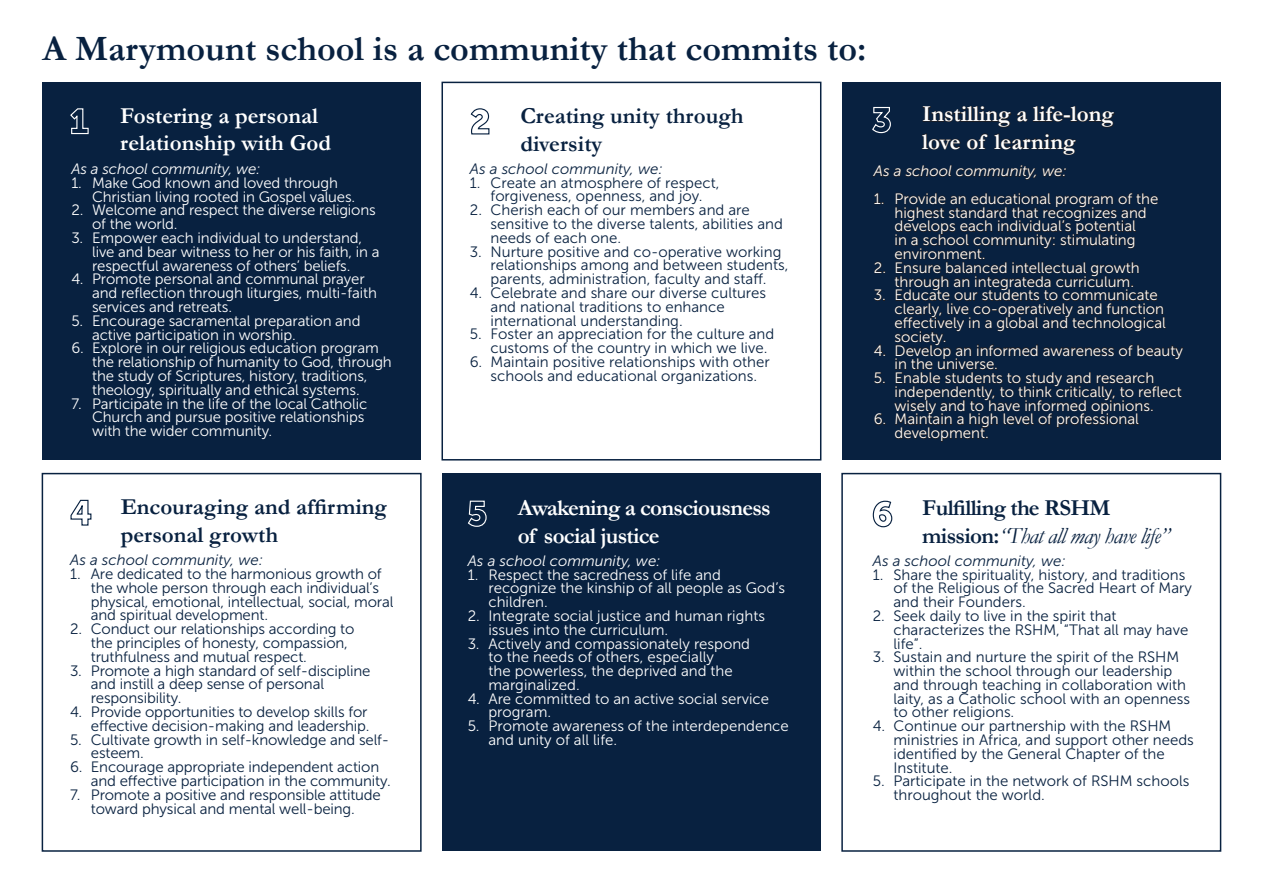
<style>
.page{position:relative;width:1263px;height:893px;background:#fff}
.page>*{position:absolute;margin:0;border:0;box-sizing:border-box;transform-origin:0 0}
.t1{font:700 36px "Garamond";color:#082140}
.t2{font:700 22.95px/27.6px "Garamond";color:#fff}
.t3{font:700 22.95px/27.6px "Garamond";color:#082140}
.t4{font:700 22.95px/27.6px "Garamond";letter-spacing:-.03em;color:#082140}
.t5{font:700 22.95px "Garamond";letter-spacing:-.03em;color:#fff}
.t6{font:15px/13.8px "Museo Sans 300";color:#082140}
.t7{font:15px/13.8px "Museo Sans 300";color:#fff}
.t8{font:italic 15px "Museo Sans 300";color:#fff}
.t9{font:italic 15px "Museo Sans 300";color:#082140}
.s1{font-weight:400;font-style:italic}
</style>
<div class="page">
<div style="left:842px;top:82px;width:378px;height:378px;background:#082140"></div>
<svg style="left:873px;top:165px;width:164px;height:15px"></svg>
<svg style="left:1043px;top:168px;width:23px;height:9px"></svg>
<svg style="left:874px;top:193px;width:9px;height:11px"></svg>
<svg style="left:874px;top:262px;width:11px;height:11px"></svg>
<svg style="left:874px;top:290px;width:11px;height:11px"></svg>
<svg style="left:874px;top:345px;width:11px;height:11px"></svg>
<svg style="left:874px;top:372px;width:11px;height:11px"></svg>
<svg style="left:875px;top:413px;width:10px;height:12px"></svg>
<svg style="left:894px;top:193px;width:289px;height:248px"></svg>
<svg style="left:872px;top:106px;width:19px;height:28px"></svg>
<svg style="left:923px;top:106px;width:88px;height:21px"></svg>
<svg style="left:1017px;top:112px;width:10px;height:10px"></svg>
<svg style="left:1033px;top:106px;width:81px;height:21px"></svg>
<svg style="left:922px;top:134px;width:38px;height:15px"></svg>
<svg style="left:967px;top:134px;width:21px;height:15px"></svg>
<svg style="left:994px;top:134px;width:82px;height:21px"></svg>
<div style="left:42px;top:473px;width:380px;height:379px;border:2px solid #082140"></div>
<svg style="left:70px;top:499px;width:22px;height:27px"></svg>
<div style="left:442px;top:474px;width:379px;height:377px;background:#082140"></div>
<svg style="left:468px;top:500px;width:19px;height:27px"></svg>
<div style="left:841px;top:473px;width:380px;height:379px;background:#fff;border:2px solid #082140"></div>
<svg style="left:872px;top:500px;width:21px;height:28px"></svg>
<div style="left:42px;top:82px;width:379px;height:378px;background:#082140"></div>
<svg style="left:70px;top:108px;width:19px;height:27px"></svg>
<div style="left:441px;top:82px;width:380px;height:378px;border:2px solid #082140"></div>
<svg style="left:470px;top:108px;width:20px;height:27px"></svg>
<p class="t1" style="left:43px;top:25px;width:826px">A Marymount school is a community that commits to:</p>
<p class="t2" style="left:120px;top:102px;width:212px">Fostering a personal relationship with God</p>
<p class="t8" style="left:71px;top:161px;width:191px">As a school community, we:</p>
<p class="t7" style="left:92px;top:176px;width:265px;text-indent:-21px">1. Make God known and loved through<br>Christian living rooted in Gospel values.</p>
<p class="t7" style="left:92px;top:204px;width:285px;text-indent:-21px">2. Welcome and respect the diverse religions of the world.</p>
<p class="t7" style="left:92px;top:231px;width:289px;text-indent:-21px">3. Empower each individual to understand, live and bear witness to her or his faith, in a respectful awareness of others’ beliefs.</p>
<p class="t7" style="left:92px;top:272px;width:286px;text-indent:-21px">4. Promote personal and communal prayer and reflection through liturgies, multi-faith services and retreats.</p>
<p class="t7" style="left:92px;top:314px;width:270px;text-indent:-21px">5. Encourage sacramental preparation and active participation in worship.</p>
<p class="t7" style="left:92px;top:341px;width:301px;text-indent:-21px">6. Explore in our religious education program the relationship of humanity to God, through the study of Scriptures, history, traditions, theology, spiritually and ethical systems.</p>
<p class="t7" style="left:92px;top:397px;width:277px;text-indent:-21px">7. Participate in the life of the local Catholic<br>Church and pursue positive relationships with the wider community.</p>
<p class="t3" style="left:520px;top:102px;width:225px">Creating unity through diversity</p>
<p class="t9" style="left:470px;top:161px;width:194px">As a school community, we:</p>
<p class="t6" style="left:470px;top:176px;width:251px;text-align:center">1. Create an atmosphere of respect, forgiveness, openness, and joy.</p>
<p class="t6" style="left:491px;top:203px;width:294px;text-indent:-21px">2. Cherish each of our members and are sensitive to the diverse talents, abilities and needs of each one.</p>
<p class="t6" style="left:491px;top:245px;width:299px;text-indent:-21px">3. Nurture positive and co-operative working relationships among and between students, parents, administration, faculty and staff.</p>
<p class="t6" style="left:491px;top:286px;width:277px;text-indent:-21px">4. Celebrate and share our diverse cultures and national traditions to enhance international understanding.</p>
<p class="t6" style="left:491px;top:327px;width:285px;text-indent:-21px">5. Foster an appreciation for the culture and customs of the country in which we live.</p>
<p class="t6" style="left:470px;top:355px;width:301px;text-align:center">6. Maintain positive relationships with other schools and educational organizations.</p>
<p class="t2" style="left:922px;top:100px;width:193px">Instilling a life-long</p>
<p class="t2" style="left:922px;top:128px;width:155px">love of learning</p>
<p class="t8" style="left:874px;top:163px;width:194px">As a school community, we:</p>
<p class="t7" style="left:894px;top:192px;width:265px;text-indent:-21px">1. Provide an educational program of the highest standard that recognizes and develops each individual’s potential<br>in a school community: stimulating environment.</p>
<p class="t7" style="left:894px;top:261px;width:247px;text-indent:-21px">2. Ensure balanced intellectual growth through an integrateda curriculum.</p>
<p class="t7" style="left:894px;top:288px;width:273px;text-indent:-21px">3. Educate our students to communicate clearly, live co-operatively and function effectively in a global and technological society.</p>
<p class="t7" style="left:894px;top:344px;width:290px;text-indent:-21px">4. Develop an informed awareness of beauty in the universe.</p>
<p class="t7" style="left:894px;top:371px;width:289px;text-indent:-21px">5. Enable students to study and research independently, to think critically, to reflect wisely and to have informed opinions.</p>
<p class="t7" style="left:894px;top:412px;width:246px;text-indent:-21px">6. Maintain a high level of professional development.</p>
<p class="t3" style="left:121px;top:493px;width:268px">Encouraging and affirming personal growth</p>
<p class="t5" style="left:518px;top:492px;width:255px">Awakening a consciousness</p>
<p class="t5" style="left:518px;top:520px;width:143px">of social justice</p>
<p class="t4" style="left:922px;top:494px;width:249px">Fulfilling the RSHM mission:<span class="s1">“That all may have life”</span></p>
<p class="t9" style="left:70px;top:552px;width:194px">As a school community, we:</p>
<p class="t6" style="left:91px;top:567px;width:304px;text-indent:-21px">1. Are dedicated to the harmonious growth of the whole person through each individual’s physical, emotional, intellectual, social, moral and spiritual development.</p>
<p class="t6" style="left:91px;top:622px;width:265px;text-indent:-21px">2. Conduct our relationships according to the principles of honesty, compassion, truthfulness and mutual respect.</p>
<p class="t6" style="left:91px;top:664px;width:281px;text-indent:-21px">3. Promote a high standard of self-discipline and instill a deep sense of personal responsibility.</p>
<p class="t6" style="left:70px;top:705px;width:301px;text-align:right">4. Provide opportunities to develop skills for effective decision-making and leadership.</p>
<p class="t6" style="left:91px;top:733px;width:300px;text-indent:-21px">5. Cultivate growth in self-knowledge and self&shy;esteem.</p>
<p class="t6" style="left:91px;top:760px;width:301px;text-indent:-21px">6. Encourage appropriate independent action and effective participation in the community.</p>
<p class="t6" style="left:70px;top:788px;width:312px;text-align:center">7. Promote a positive and responsible attitude toward physical and mental well-being.</p>
<p class="t8" style="left:468px;top:552px;width:194px">As a school community, we:</p>
<p class="t7" style="left:488px;top:568px;width:298px;text-indent:-21px">1. Respect the sacredness of life and recognize the kinship of all people as God’s children.</p>
<p class="t7" style="left:488px;top:609px;width:278px;text-indent:-21px">2. Integrate social justice and human rights issues into the curriculum.</p>
<p class="t7" style="left:488px;top:636px;width:263px;text-indent:-21px">3. Actively and compassionately respond to the needs of others, especially<br>the powerless, the deprived and the marginalized.</p>
<p class="t7" style="left:488px;top:692px;width:282px;text-indent:-21px">4. Are committed to an active social service program.</p>
<p class="t7" style="left:488px;top:719px;width:302px;text-indent:-21px">5. Promote awareness of the interdependence and unity of all life.</p>
<p class="t9" style="left:873px;top:552px;width:194px">As a school community, we:</p>
<p class="t6" style="left:893px;top:568px;width:300px;text-indent:-21px">1. Share the spirituality, history, and traditions of the Religious of the Sacred Heart of Mary and their Founders.</p>
<p class="t6" style="left:893px;top:609px;width:296px;text-indent:-21px">2. Seek daily to live in the spirit that characterizes the RSHM, “That all may have life”.</p>
<p class="t6" style="left:893px;top:650px;width:298px;text-indent:-21px">3. Sustain and nurture the spirit of the RSHM within the school through our leadership and through teaching in collaboration with laity, as a Catholic school with an openness to other religions.</p>
<p class="t6" style="left:893px;top:719px;width:302px;text-indent:-21px">4. Continue our partnership with the RSHM ministries in Africa, and support other needs identified by the General Chapter of the Institute.</p>
<p class="t6" style="left:893px;top:774px;width:297px;text-indent:-21px">5. Participate in the network of RSHM schools throughout the world.</p>
</div>
